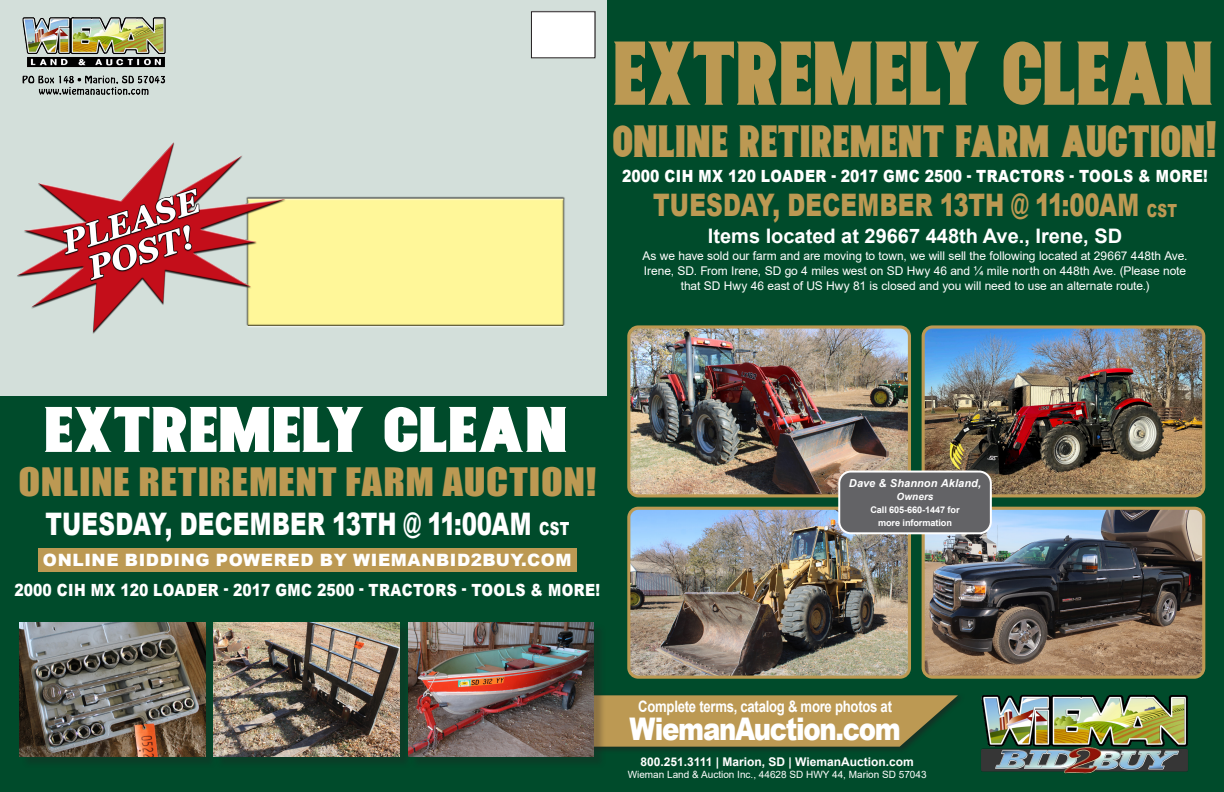
<style>
.page{position:relative;width:1224px;height:792px;background:#004b2b}
.page>*{position:absolute;margin:0;border:0;box-sizing:border-box;transform-origin:0 0}
.t1{font:90px "Nurjan";letter-spacing:-.015em;color:#bc9953;scale:.9 1}
.t2{font:64px "Nurjan";letter-spacing:-.015em;color:#fff;scale:1.1 1}
.t3{font:45px "Nurjan";letter-spacing:-.01em;color:#bc9953;scale:.9 1}
.t4{font:36px "Impact";letter-spacing:.015em;color:#bc9953;scale:1.11 1}
.t5{font:900 31.2px "Arial";letter-spacing:-.05em;color:#fff;scale:.83 1}
.t6{font:900 31px "Arial";letter-spacing:.01em;color:#bc9953;scale:.74 1}
.t7{font:900 31px "Arial";letter-spacing:.01em;color:#fff;scale:.74 1}
.t8{font:700 20px "Arial";color:#fff}
.t9{font:900 17px "Arial";letter-spacing:.035em;color:#fff}
.t10{font:900 16.8px "Arial";letter-spacing:.035em;color:#fff;scale:.83 1}
.t11{font:700 15.8px "Arial";letter-spacing:-.02em;color:#fff;scale:.83 1}
.t12{font:12px/15px "Arial";letter-spacing:-.005em;color:#fff;text-align:center}
.t13{font:700 12px "Arial";color:#fff}
.t14{font:italic 700 11px "Arial";letter-spacing:.01em;color:#fff}
.t15{font:10px "Arial";color:#fff}
.t16{font:italic 700 9.9px "Arial";letter-spacing:.01em;color:#fff}
.t17{font:700 9.2px/13px "Arial";letter-spacing:-.01em;color:#fff;text-align:center}
.s1{font-family:"Impact"}
.s2{font-size:18.1px}
</style>
<div class="page">
<div style="left:21px;top:624px;width:196px;height:145px;background:#231f20;opacity:.3"></div>
<img style="left:19px;top:622px;width:186px;height:134px">
<div style="left:215px;top:624px;width:197px;height:145px;background:#084128"></div>
<img style="left:214px;top:622px;width:186px;height:134px">
<img style="left:0;top:6px;width:607px;height:390px">
<div style="left:531px;top:12px;width:64px;height:46px;background:#fff"></div>
<div style="left:531px;top:11px;width:64px;height:47px;border:1px solid #231f20"></div>
<img style="left:981px;top:694px;width:207px;height:80px">
<div style="left:584px;top:693px;width:382px;height:61px;background:#231f20;opacity:.58"></div>
<svg style="left:606px;top:695px;width:352px;height:52px;background:#ab914f"></svg>
<div style="left:410px;top:624px;width:196px;height:145px;background:#231f20;opacity:.3"></div>
<img style="left:408px;top:622px;width:186px;height:134px">
<img style="left:926px;top:329px;width:275px;height:164px">
<div style="left:922px;top:325px;width:283px;height:172px;border:3px solid #bc9953;border-radius:9px"></div>
<img style="left:926px;top:511px;width:275px;height:164px">
<div style="left:922px;top:507px;width:283px;height:172px;border:3px solid #bc9953;border-radius:9px"></div>
<img style="left:631px;top:329px;width:276px;height:164px">
<div style="left:627px;top:325px;width:284px;height:172px;border:3px solid #bc9953;border-radius:9px"></div>
<img style="left:631px;top:511px;width:276px;height:164px">
<div style="left:627px;top:507px;width:284px;height:172px;border:3px solid #bc9953;border-radius:9px"></div>
<div style="left:839px;top:472px;width:152px;height:61px;background:#636366;border-radius:12px"></div>
<div style="left:838px;top:471px;width:154px;height:63px;border:2px solid #fff;border-radius:12px"></div>
<div style="left:38px;top:548px;width:538px;height:23px;background:#bc9953"></div>
<p class="t1" style="left:614px;top:28px;width:671px">EXTREMELY CLEAN</p>
<p class="t3" style="left:614px;top:118px;width:671px">ONLINE RETIREMENT FARM AUCTION<span class="s1">!</span></p>
<p class="t10" style="left:622px;top:164px;width:707px">2000 CIH MX 120 LOADER - 2017 GMC 2500 - TRACTORS - TOOLS &amp; MORE!</p>
<p class="t6" style="left:653px;top:183px;width:709px">TUESDAY, DECEMBER 13TH @ 11:00AM <span class="s2">CST</span></p>
<p class="t8" style="left:708px;top:221px;width:416px">Items located at 29667 448th Ave., Irene, SD</p>
<p class="t12" style="left:643px;top:249px;width:546px">As we have sold our farm and are moving to town, we will sell the following located at 29667 448th Ave.<br>Irene, SD. From Irene, SD go 4 miles west on SD Hwy 46 and ¼ mile north on 448th Ave. (Please note that SD Hwy 46 east of US Hwy 81 is closed and you will need to use an alternate route.)</p>
<p class="t2" style="left:45px;top:397px;width:479px">EXTREMELY CLEAN</p>
<p class="t4" style="left:19px;top:454px;width:522px">ONLINE RETIREMENT FARM AUCTION!</p>
<p class="t7" style="left:46px;top:501px;width:709px">TUESDAY, DECEMBER 13TH @ 11:00AM <span class="s2">CST</span></p>
<p class="t9" style="left:43px;top:547px;width:530px">ONLINE BIDDING POWERED BY WIEMANBID2BUY.COM</p>
<p class="t10" style="left:14px;top:577px;width:707px">2000 CIH MX 120 LOADER - 2017 GMC 2500 - TRACTORS - TOOLS &amp; MORE!</p>
<p class="t14" style="left:849px;top:476px;width:134px">Dave &amp; Shannon Akland,</p>
<p class="t16" style="left:897px;top:490px;width:38px">Owners</p>
<p class="t17" style="left:870px;top:503px;width:91px">Call 605-660-1447 for more information</p>
<p class="t11" style="left:638px;top:695px;width:307px">Complete terms, catalog &amp; more photos at</p>
<p class="t5" style="left:629px;top:706px;width:329px">WiemanAuction.com</p>
<p class="t13" style="left:640px;top:753px;width:275px">800.251.3111 | Marion, SD | WiemanAuction.com</p>
<p class="t15" style="left:628px;top:767px;width:300px">Wieman Land &amp; Auction Inc., 44628 SD HWY 44, Marion SD 57043</p>
</div>
